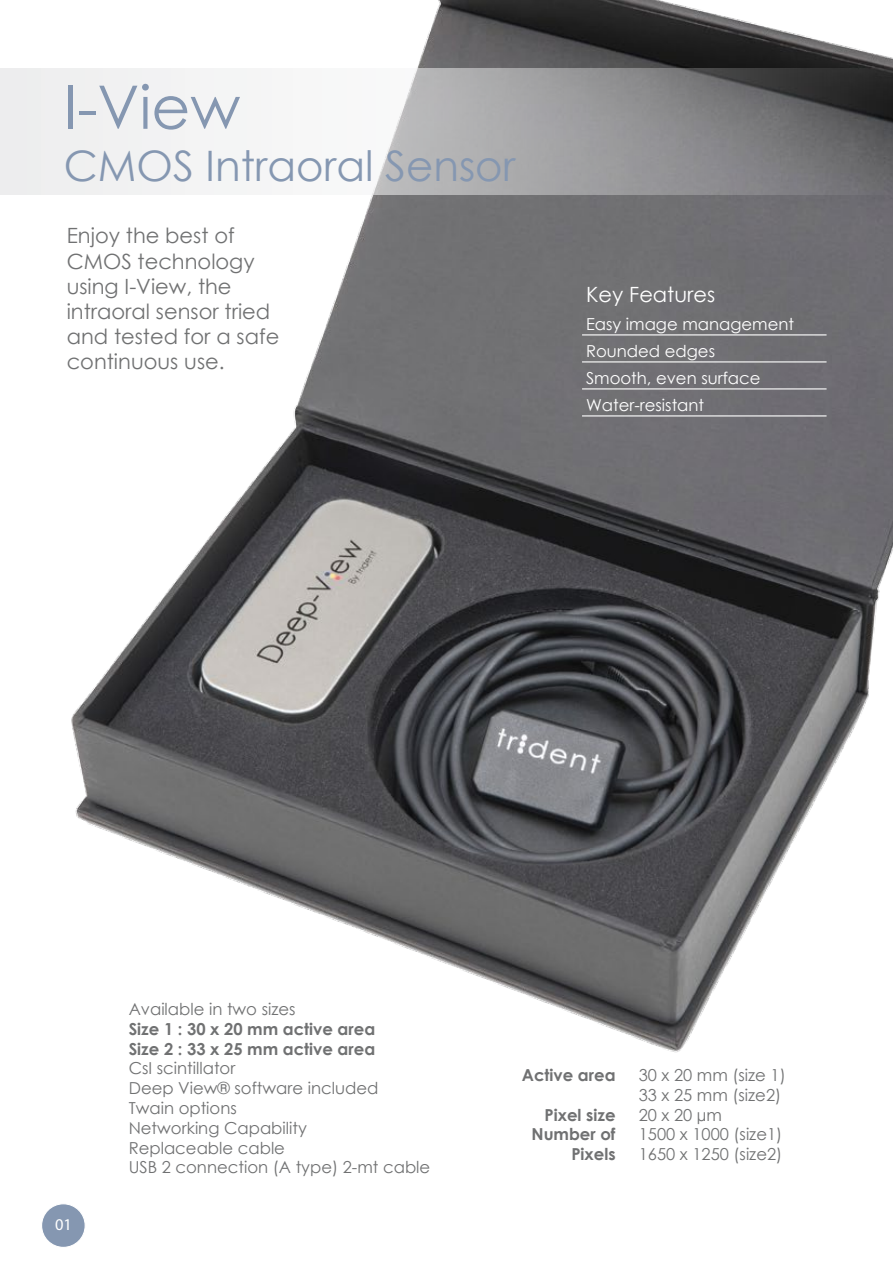
<style>
.page{position:relative;width:893px;height:1263px;background:#fff}
.page>*{position:absolute;margin:0;border:0;box-sizing:border-box;transform-origin:0 0}
.t1{font:60px "Century Gothic";color:#8597b1}
.t2{font:42px "Century Gothic";color:#8597b1}
.t3{font:21px/25.2px "Century Gothic";color:#707172}
.t4{font:21px "Century Gothic";color:#fff}
.t5{font:16.5px/19.8px "Century Gothic";color:#707172}
.t6{font:700 16.5px/19.8px "Century Gothic";color:#707172}
.t7{font:16.5px/27px "Century Gothic";color:#fff}
.t8{font:16.5px "Myriad Pro";color:#fff}
</style>
<div class="page">
<img style="left:0;top:0;width:893px;height:1053px">
<svg style="left:0;top:69px;width:893px;height:126px"></svg>
<hr style="left:582px;top:334px;width:244px;height:1px;background:#fff">
<hr style="left:582px;top:361px;width:244px;height:1px;background:#fff">
<hr style="left:582px;top:388px;width:244px;height:1px;background:#fff">
<hr style="left:582px;top:415px;width:244px;height:1px;background:#fff">
<div style="left:42px;top:1204px;width:43px;height:43px;background:#8597b1;border-radius:50%"></div>
<div style="left:41px;top:1203px;width:45px;height:45px;border:1px solid #fff;border-radius:50%"></div>
<h1 class="t1" style="left:64px;top:65px;width:178px">I-View</h1>
<h2 class="t2" style="left:64px;top:137px;width:453px">CMOS Intraoral Sensor</h2>
<p class="t3" style="left:67px;top:223px;width:214px">Enjoy the best of<br>CMOS technology using I-View, the intraoral sensor tried and tested for a safe continuous use.</p>
<p class="t4" style="left:586px;top:280px;width:131px">Key Features</p>
<p class="t7" style="left:586px;top:310px;width:210px">Easy image management<br>Rounded edges<br>Smooth, even surface<br>Water-resistant</p>
<p class="t8" style="left:55px;top:1214px;width:18px">01</p>
<p class="t5" style="left:129px;top:999px;width:168px">Available in two sizes</p>
<p class="t6" style="left:129px;top:1018px;width:248px">Size 1 : 30 x 20 mm active area<br>Size 2 : 33 x 25 mm active area</p>
<p class="t5" style="left:129px;top:1058px;width:303px">CsI scintillator<br>Deep View® software included<br>Twain options<br>Networking Capability<br>Replaceable cable<br>USB 2 connection (A type) 2-mt cable</p>
<p class="t6" style="left:522px;top:1064px;width:95px">Active area</p>
<p class="t6" style="left:531px;top:1104px;width:86px;text-align:right">Pixel size<br>Number of<br>Pixels</p>
<p class="t5" style="left:639px;top:1065px;width:149px">30 x 20 mm (size 1)<br>33 x 25 mm (size2)<br>20 x 20 µm<br>1500 x 1000 (size1)<br>1650 x 1250 (size2)</p>
</div>
